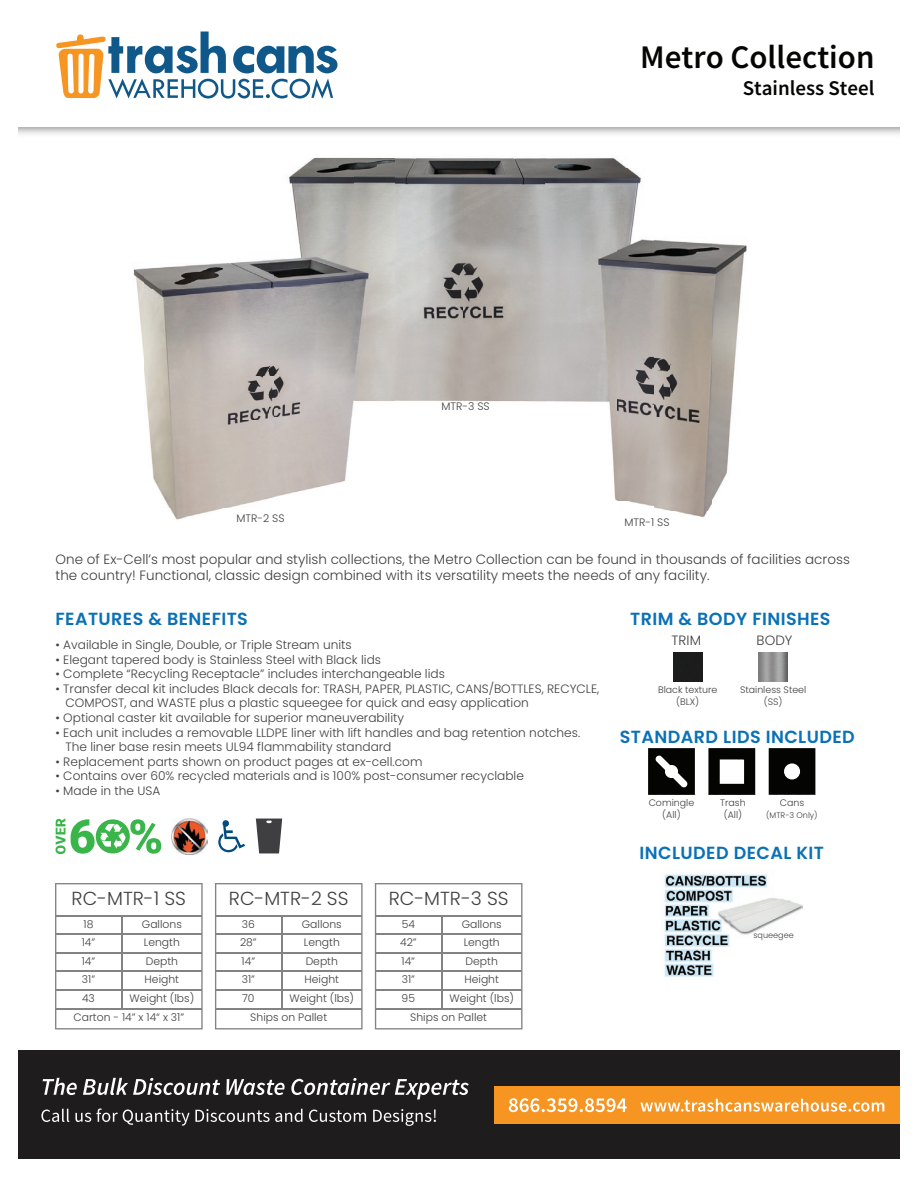
<style>
.page{position:relative;width:918px;height:1188px;background:#fff}
.page>*{position:absolute;margin:0;border:0;box-sizing:border-box;transform-origin:0 0}
.t1{font:600 33px "Source Sans Pro";color:#050504}
.t2{font:600 21px "Source Sans Pro";color:#050504}
.t3{font:300 18.9px "Poppins";color:#3f3f41}
.t4{font:600 17.55px "Poppins";letter-spacing:.025em;color:#0a71b7}
.t5{font:300 13.5px/16.2px "Poppins";color:#3f3f41}
.t6{font:300 12.15px/14.5px "Poppins";color:#3f3f41}
.t7{font:300 10.8px/18.6px "Poppins";color:#3f3f41}
.t8{font:300 9.45px/12.1px "Poppins";color:#3f3f41;text-align:center}
.t9{font:300 8.1px "Poppins";color:#3f3f41}
</style>
<div class="page">
<div style="left:18px;top:1050px;width:882px;height:109px;background:#1f1c1d"></div>
<div style="left:494px;top:1087px;width:406px;height:37px;background:#f79522"></div>
<svg style="left:43px;top:1078px;width:426px;height:21px"></svg>
<svg style="left:41px;top:1109px;width:395px;height:17px"></svg>
<svg style="left:640px;top:1099px;width:244px;height:13px"></svg>
<svg style="left:56px;top:32px;width:282px;height:67px"></svg>
<svg style="left:18px;top:128px;width:882px;height:6px"></svg>
<svg style="left:509px;top:1098px;width:118px;height:14px"></svg>
<img style="left:274px;top:127px;width:95px;height:31px">
<img style="left:369px;top:127px;width:285px;height:41px">
<img style="left:394px;top:168px;width:165px;height:48px">
<img style="left:559px;top:168px;width:82px;height:14px">
<img style="left:394px;top:216px;width:152px;height:186px">
<img style="left:654px;top:240px;width:93px;height:271px">
<img style="left:675px;top:511px;width:33px;height:6px">
<img style="left:546px;top:182px;width:108px;height:324px">
<img style="left:133px;top:158px;width:221px;height:131px">
<img style="left:137px;top:289px;width:137px;height:219px">
<img style="left:170px;top:508px;width:53px;height:12px">
<img style="left:354px;top:158px;width:40px;height:243px">
<img style="left:274px;top:288px;width:80px;height:209px">
<svg style="left:55px;top:883px;width:148px;height:146px"></svg>
<hr style="left:121px;top:916px;width:1px;height:93px;background:#818384">
<hr style="left:56px;top:934px;width:146px;height:1px;background:#818384">
<hr style="left:56px;top:915px;width:146px;height:1px;background:#818384">
<hr style="left:56px;top:952px;width:146px;height:1px;background:#818384">
<hr style="left:56px;top:971px;width:146px;height:1px;background:#818384">
<hr style="left:56px;top:989px;width:146px;height:1px;background:#818384">
<hr style="left:56px;top:1008px;width:146px;height:1px;background:#818384">
<svg style="left:215px;top:883px;width:148px;height:146px"></svg>
<hr style="left:281px;top:916px;width:1px;height:93px;background:#818384">
<hr style="left:216px;top:934px;width:146px;height:1px;background:#818384">
<hr style="left:216px;top:915px;width:146px;height:1px;background:#818384">
<hr style="left:216px;top:952px;width:146px;height:1px;background:#818384">
<hr style="left:216px;top:971px;width:146px;height:1px;background:#818384">
<hr style="left:216px;top:989px;width:146px;height:1px;background:#818384">
<hr style="left:216px;top:1008px;width:146px;height:1px;background:#818384">
<svg style="left:375px;top:883px;width:147px;height:146px"></svg>
<hr style="left:441px;top:916px;width:1px;height:93px;background:#818384">
<hr style="left:376px;top:934px;width:146px;height:1px;background:#818384">
<hr style="left:376px;top:915px;width:146px;height:1px;background:#818384">
<hr style="left:376px;top:952px;width:146px;height:1px;background:#818384">
<hr style="left:376px;top:971px;width:146px;height:1px;background:#818384">
<hr style="left:376px;top:989px;width:146px;height:1px;background:#818384">
<hr style="left:376px;top:1008px;width:146px;height:1px;background:#818384">
<svg style="left:648px;top:748px;width:47px;height:47px;background:#2b2c2a"></svg>
<svg style="left:769px;top:748px;width:47px;height:47px;background:#1f201e"></svg>
<svg style="left:708px;top:748px;width:48px;height:47px"></svg>
<img style="left:172px;top:819px;width:35px;height:35px">
<svg style="left:218px;top:820px;width:27px;height:32px"></svg>
<svg style="left:256px;top:819px;width:26px;height:34px"></svg>
<svg style="left:56px;top:819px;width:105px;height:35px"></svg>
<img style="left:664px;top:873px;width:138px;height:104px">
<img style="left:673px;top:652px;width:29px;height:30px">
<img style="left:759px;top:652px;width:29px;height:30px">
<p class="t7" style="left:236px;top:509px;width:50px">MTR-2 SS</p>
<p class="t7" style="left:442px;top:397px;width:50px">MTR-3 SS</p>
<h1 class="t1" style="left:640px;top:35px;width:236px">Metro Collection</h1>
<h2 class="t2" style="left:743px;top:74px;width:133px">Stainless Steel</h2>
<p class="t7" style="left:624px;top:513px;width:47px">MTR-1 SS</p>
<p class="t5" style="left:56px;top:551px;width:796px">One of Ex-Cell’s most popular and stylish collections, the Metro Collection can be found in thousands of facilities across the country! Functional, classic design combined with its versatility meets the needs of any facility.</p>
<h3 class="t4" style="left:56px;top:608px;width:194px">FEATURES &amp; BENEFITS</h3>
<p class="t6" style="left:56px;top:638px;width:298px">• Available in Single, Double, or Triple Stream units</p>
<p class="t6" style="left:56px;top:652px;width:327px">• Elegant tapered body is Stainless Steel with Black lids</p>
<p class="t6" style="left:56px;top:667px;width:391px">• Complete “Recycling Receptacle” includes interchangeable lids</p>
<p class="t6" style="left:66px;top:681px;width:535px;text-indent:-10px">• Transfer decal kit includes Black decals for: TRASH, PAPER, PLASTIC, CANS/BOTTLES, RECYCLE,<br>COMPOST, and WASTE plus a plastic squeegee for quick and easy application</p>
<p class="t6" style="left:56px;top:710px;width:350px">• Optional caster kit available for superior maneuverability</p>
<p class="t6" style="left:66px;top:725px;width:516px;text-indent:-10px">• Each unit includes a removable LLDPE liner with lift handles and bag retention notches.<br>The liner base resin meets UL94 flammability standard</p>
<p class="t6" style="left:56px;top:754px;width:368px">• Replacement parts shown on product pages at ex-cell.com</p>
<p class="t6" style="left:56px;top:769px;width:470px">• Contains over 60% recycled materials and is 100% post-consumer recyclable</p>
<p class="t6" style="left:56px;top:783px;width:106px">• Made in the USA</p>
<h3 class="t4" style="left:630px;top:608px;width:202px">TRIM &amp; BODY FINISHES</h3>
<p class="t5" style="left:757px;top:632px;width:37px">BODY</p>
<p class="t5" style="left:672px;top:632px;width:31px">TRIM</p>
<p class="t8" style="left:740px;top:684px;width:68px">Stainless Steel (SS)</p>
<p class="t8" style="left:658px;top:684px;width:61px">Black texture (BLX)</p>
<h3 class="t4" style="left:620px;top:727px;width:236px">STANDARD LIDS INCLUDED</h3>
<p class="t8" style="left:649px;top:797px;width:47px">Comingle (All)</p>
<p class="t8" style="left:720px;top:797px;width:27px">Trash (All)</p>
<p class="t8" style="left:780px;top:797px;width:26px">Cans</p>
<p class="t9" style="left:766px;top:811px;width:53px">(MTR-3 Only)</p>
<h3 class="t4" style="left:640px;top:843px;width:186px">INCLUDED DECAL KIT</h3>
<h3 class="t3" style="left:72px;top:887px;width:116px">RC-MTR-1 SS</h3>
<p class="t7" style="left:142px;top:915px;width:41px">Gallons<br>Length<br>Depth</p>
<p class="t7" style="left:130px;top:989px;width:66px">Weight (lbs)</p>
<p class="t7" style="left:82px;top:915px;width:15px">18<br>14”<br>14”<br>31”</p>
<p class="t7" style="left:145px;top:970px;width:36px">Height</p>
<p class="t7" style="left:82px;top:989px;width:14px">43</p>
<h3 class="t3" style="left:229px;top:887px;width:121px">RC-MTR-2 SS</h3>
<p class="t7" style="left:302px;top:915px;width:41px">Gallons<br>Length<br>Depth</p>
<p class="t7" style="left:289px;top:989px;width:66px">Weight (lbs)</p>
<p class="t7" style="left:240px;top:915px;width:18px">36<br>28”<br>14”<br>31”</p>
<p class="t7" style="left:305px;top:970px;width:36px">Height</p>
<p class="t7" style="left:242px;top:989px;width:14px">70</p>
<h3 class="t3" style="left:389px;top:887px;width:121px">RC-MTR-3 SS</h3>
<p class="t7" style="left:462px;top:915px;width:41px">Gallons<br>Length<br>Depth</p>
<p class="t7" style="left:449px;top:989px;width:66px">Weight (lbs)</p>
<p class="t7" style="left:400px;top:915px;width:18px">54<br>42”<br>14”<br>31”</p>
<p class="t7" style="left:464px;top:970px;width:36px">Height</p>
<p class="t7" style="left:402px;top:989px;width:15px">95</p>
<p class="t9" style="left:753px;top:930px;width:42px">squeegee</p>
<p class="t7" style="left:73px;top:1008px;width:112px">Carton - 14” x 14“ x 31”</p>
<p class="t7" style="left:250px;top:1008px;width:78px">Ships on Pallet</p>
<p class="t7" style="left:410px;top:1008px;width:78px">Ships on Pallet</p>
</div>
